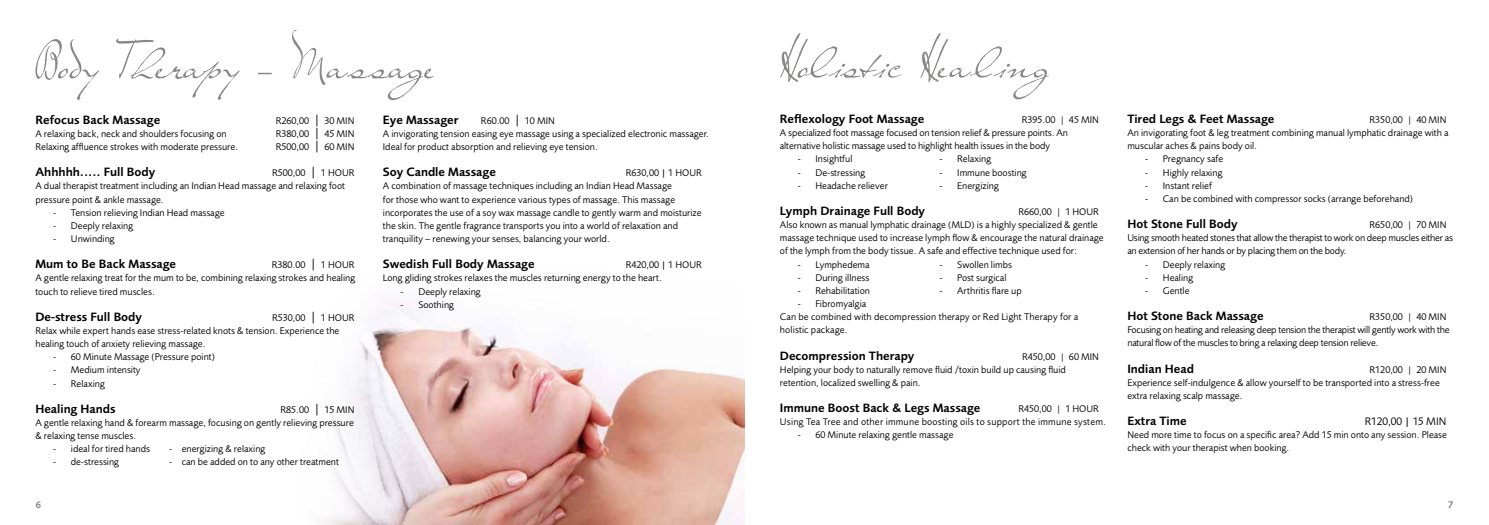
<style>
.page{position:relative;width:1489px;height:525px;background:#fff}
.page>*{position:absolute;margin:0;border:0;box-sizing:border-box;transform-origin:0 0}
.t1{font:600 12.5px "Foundry Sans";color:#000}
.t2{font:11.25px "Foundry Sans";color:#000}
.t3{font:10px/13.1px "Foundry Sans";color:#000}
.t4{font:10px/13.1px "Foundry Sans";letter-spacing:-.02em;color:#000}
.t5{font:10px/13.1px "Foundry Sans";letter-spacing:.02em;color:#000}
.t6{font:600 10px "Foundry Sans";color:#878786}
.s1{font-weight:300;font-size:13.75px}
.s2{font-weight:300}
</style>
<div class="page">
<img style="left:323px;top:300px;width:421px;height:224px">
<svg style="left:35px;top:30px;width:399px;height:70px"></svg>
<svg style="left:780px;top:33px;width:268px;height:66px"></svg>
<p class="t1" style="left:35px;top:112px;width:126px">Refocus Back Massage</p>
<p class="t3" style="left:276px;top:114px;width:80px">R260,00 <span class="s1">|</span> 30 MIN</p>
<p class="t3" style="left:35px;top:127px;width:193px">A relaxing back, neck and shoulders focusing on</p>
<p class="t3" style="left:276px;top:127px;width:80px">R380,00 <span class="s1">|</span> 45 MIN</p>
<p class="t3" style="left:35px;top:140px;width:204px">Relaxing affluence strokes with moderate pressure.</p>
<p class="t3" style="left:276px;top:140px;width:80px">R500,00 <span class="s1">|</span> 60 MIN</p>
<p class="t1" style="left:35px;top:165px;width:121px">Ahhhhh..... Full Body</p>
<p class="t3" style="left:35px;top:166px;width:320px;text-indent:237px">R500,00 <span class="s1">|</span> 1 HOUR<br>A dual therapist treatment including an Indian Head massage and relaxing foot pressure point &amp; ankle massage.</p>
<p class="t3" style="left:53px;top:206px;width:173px">- Tension relieving Indian Head massage</p>
<p class="t3" style="left:53px;top:219px;width:82px">- Deeply relaxing</p>
<p class="t3" style="left:53px;top:232px;width:63px">- Unwinding</p>
<p class="t1" style="left:35px;top:257px;width:142px">Mum to Be Back Massage</p>
<p class="t3" style="left:35px;top:258px;width:321px;text-align:justify;text-indent:236px">R380.00 <span class="s1">|</span> 1 HOUR A gentle relaxing treat for the mum to be, combining relaxing strokes and healing touch to relieve tired muscles.</p>
<p class="t1" style="left:35px;top:309px;width:108px">De-stress Full Body</p>
<p class="t3" style="left:35px;top:311px;width:320px;text-indent:237px">R530,00 <span class="s1">|</span> 1 HOUR<br>Relax while expert hands ease stress-related knots &amp; tension. Experience the healing touch of anxiety relieving massage.</p>
<p class="t3" style="left:53px;top:350px;width:163px">- 60 Minute Massage (Pressure point)</p>
<p class="t3" style="left:53px;top:363px;width:89px">- Medium intensity</p>
<p class="t3" style="left:53px;top:376px;width:53px">- Relaxing</p>
<p class="t1" style="left:35px;top:401px;width:82px">Healing Hands</p>
<p class="t3" style="left:35px;top:402px;width:320px;text-align:justify;text-indent:245px">R85.00 <span class="s1">|</span> 15 MIN A gentle relaxing hand &amp; forearm massage, focusing on gently relieving pressure &amp; relaxing tense muscles.</p>
<p class="t3" style="left:53px;top:442px;width:98px">- ideal for tired hands</p>
<p class="t3" style="left:169px;top:442px;width:98px">- energizing &amp; relaxing</p>
<p class="t3" style="left:53px;top:455px;width:67px">- de-stressing</p>
<p class="t3" style="left:169px;top:455px;width:171px">- can be added on to any other treatment</p>
<p class="t3" style="left:383px;top:114px;width:327px;text-indent:98px">R60.00 <span class="s1">|</span> 10 MIN<br>A invigorating tension easing eye massage using a specialized electronic massager.<br>Ideal for product absorption and relieving eye tension.</p>
<p class="t1" style="left:383px;top:165px;width:114px">Soy Candle Massage</p>
<p class="t1" style="left:383px;top:112px;width:77px">Eye Massager</p>
<p class="t3" style="left:383px;top:166px;width:320px;text-indent:243px">R630,00 | 1 HOUR A combination of massage techniques including an Indian Head Massage<br>for those who want to experience various types of massage. This massage incorporates the use of a soy wax massage candle to gently warm and moisturize the skin. The gentle fragrance transports you into a world of relaxation and tranquility – renewing your senses, balancing your world.</p>
<p class="t1" style="left:383px;top:257px;width:153px">Swedish Full Body Massage</p>
<p class="t3" style="left:383px;top:258px;width:320px;text-indent:243px">R420,00 | 1 HOUR<br>Long gliding strokes relaxes the muscles returning energy to the heart.</p>
<p class="t3" style="left:400px;top:284px;width:82px">- Deeply relaxing</p>
<p class="t3" style="left:400px;top:297px;width:55px">- Soothing</p>
<p class="t1" style="left:780px;top:111px;width:146px">Reflexology Foot Massage</p>
<p class="t3" style="left:780px;top:113px;width:320px;text-indent:242px">R395.00 <span class="s2">|</span> 45 MIN<br>A specialized foot massage focused on tension relief &amp; pressure points. An alternative holistic massage used to highlight health issues in the body</p>
<p class="t3" style="left:797px;top:152px;width:57px">- Insightful </p>
<p class="t3" style="left:939px;top:152px;width:53px">- Relaxing</p>
<p class="t3" style="left:797px;top:165px;width:69px">- De-stressing</p>
<p class="t3" style="left:939px;top:165px;width:89px">- Immune boosting</p>
<p class="t3" style="left:797px;top:179px;width:92px">- Headache reliever</p>
<p class="t3" style="left:939px;top:179px;width:61px">- Energizing</p>
<p class="t1" style="left:780px;top:203px;width:147px">Lymph Drainage Full Body</p>
<p class="t3" style="left:780px;top:205px;width:325px;text-indent:238px">R660,00 <span class="s2">|</span> 1 HOUR Also known as manual lymphatic drainage (MLD) is a highly specialized &amp; gentle massage technique used to increase lymph flow &amp; encourage the natural drainage of the lymph from the body tissue. A safe and effective technique used for:</p>
<p class="t3" style="left:797px;top:257px;width:75px">- Lymphedema </p>
<p class="t3" style="left:939px;top:257px;width:74px">- Swollen limbs</p>
<p class="t3" style="left:797px;top:270px;width:73px">- During illness</p>
<p class="t3" style="left:939px;top:270px;width:68px">- Post surgical</p>
<p class="t3" style="left:797px;top:284px;width:74px">- Rehabilitation</p>
<p class="t3" style="left:939px;top:284px;width:84px">- Arthritis flare up</p>
<p class="t3" style="left:780px;top:297px;width:300px;text-indent:18px">- Fibromyalgia<br>Can be combined with decompression therapy or Red Light Therapy for a holistic package.</p>
<p class="t1" style="left:780px;top:348px;width:136px">Decompression Therapy</p>
<p class="t3" style="left:780px;top:349px;width:320px;text-indent:242px">R450,00 <span class="s2">|</span> 60 MIN<br>Helping your body to naturally remove fluid /toxin build up causing fluid retention, localized swelling &amp; pain.</p>
<p class="t1" style="left:780px;top:400px;width:202px">Immune Boost Back &amp; Legs Massage</p>
<p class="t5" style="left:780px;top:402px;width:327px;text-indent:238px">R450,00 <span class="s2">|</span> 1 HOUR<br>Using Tea Tree and other immune boosting oils to support the immune system.</p>
<p class="t3" style="left:797px;top:428px;width:157px">- 60 Minute relaxing gentle massage</p>
<p class="t1" style="left:1127px;top:111px;width:148px">Tired Legs &amp; Feet Massage</p>
<p class="t3" style="left:1127px;top:113px;width:323px;text-indent:242px">R350,00 <span class="s2">|</span> 40 MIN<br>An invigorating foot &amp; leg treatment combining manual lymphatic drainage with a muscular aches &amp; pains body oil.</p>
<p class="t3" style="left:1144px;top:152px;width:80px">- Pregnancy safe</p>
<p class="t3" style="left:1145px;top:165px;width:79px">- Highly relaxing</p>
<p class="t3" style="left:1145px;top:179px;width:68px">- Instant relief</p>
<p class="t3" style="left:1145px;top:192px;width:269px">- Can be combined with compressor socks (arrange beforehand)</p>
<p class="t1" style="left:1127px;top:216px;width:112px">Hot Stone Full Body</p>
<p class="t4" style="left:1127px;top:218px;width:327px;text-indent:242px">R650,00 <span class="s2">|</span> 70 MIN<br>Using smooth heated stones that allow the therapist to work on deep muscles either as an extension of her hands or by placing them on the body.</p>
<p class="t3" style="left:1144px;top:257px;width:82px">- Deeply relaxing</p>
<p class="t3" style="left:1145px;top:270px;width:50px">- Healing</p>
<p class="t3" style="left:1145px;top:284px;width:46px">- Gentle</p>
<p class="t1" style="left:1127px;top:308px;width:138px">Hot Stone Back Massage</p>
<p class="t4" style="left:1127px;top:310px;width:324px;text-indent:242px">R350,00 <span class="s2">|</span> 40 MIN<br>Focusing on heating and releasing deep tension the therapist will gently work with the natural flow of the muscles to bring a relaxing deep tension relieve.</p>
<p class="t1" style="left:1127px;top:361px;width:68px">Indian Head</p>
<p class="t3" style="left:1127px;top:362px;width:320px;text-indent:242px">R120,00 <span class="s2">|</span> 20 MIN<br>Experience self-indulgence &amp; allow yourself to be transported into a stress-free extra relaxing scalp massage.</p>
<p class="t1" style="left:1127px;top:413px;width:61px">Extra Time</p>
<p class="t2" style="left:1364px;top:414px;width:83px">R120,00 | 15 MIN</p>
<p class="t3" style="left:1127px;top:428px;width:321px">Need more time to focus on a specific area? Add 15 min onto any session. Please check with your therapist when booking.</p>
<p class="t6" style="left:35px;top:498px;width:7px">6</p>
<p class="t6" style="left:1447px;top:498px;width:7px">7</p>
</div>
